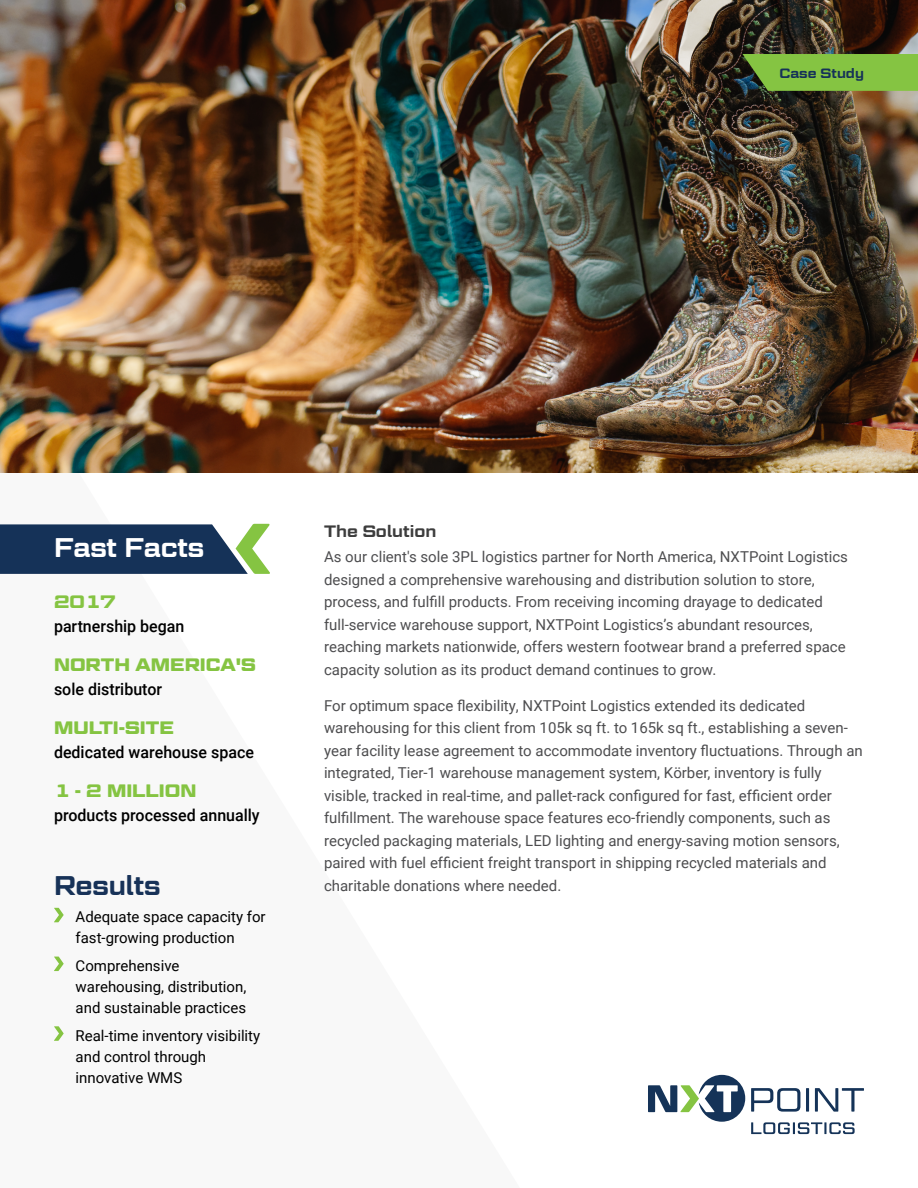
<style>
.page{position:relative;width:918px;height:1188px;background:#fff}
.page>*{position:absolute;margin:0;border:0;box-sizing:border-box;transform-origin:0 0}
.t1{font:600 27px "Geom Graphic";letter-spacing:-.01em;color:#fff}
.t2{font:600 27px "Geom Graphic";letter-spacing:-.01em;color:#173258}
.t3{font:700 18px "Geom Graphic";color:#85c442}
.t4{font:500 16.5px "Roboto";color:#000}
.t5{font:600 16.5px "Geom Graphic";color:#3d3d3d}
.t6{font:15px/22.5px "Roboto";color:#4d4d4f}
.t7{font:15px/21px "Roboto";color:#000}
.t8{font:600 13.5px "Geom Graphic";color:#153258}
</style>
<div class="page">
<img style="left:0;top:0;width:918px;height:472px">
<svg style="left:742px;top:54px;width:176px;height:37px;background:#7cb840"></svg>
<svg style="left:751px;top:1088px;width:49px;height:24px"></svg>
<hr style="left:806px;top:1088px;width:3px;height:24px;background:#153358">
<svg style="left:815px;top:1088px;width:49px;height:24px"></svg>
<svg style="left:648px;top:1075px;width:97px;height:47px"></svg>
<svg style="left:751px;top:1122px;width:104px;height:12px"></svg>
<svg style="left:54px;top:908px;width:10px;height:14px"></svg>
<svg style="left:54px;top:957px;width:10px;height:14px"></svg>
<svg style="left:54px;top:1026px;width:10px;height:15px"></svg>
<svg style="left:0;top:524px;width:270px;height:50px;background:#314d65"></svg>
<p class="t8" style="left:779px;top:65px;width:86px">Case Study</p>
<h1 class="t1" style="left:54px;top:531px;width:152px">Fast Facts</h1>
<p class="t3" style="left:54px;top:591px;width:63px">2017</p>
<p class="t4" style="left:54px;top:615px;width:132px">partnership began</p>
<p class="t3" style="left:54px;top:654px;width:203px">NORTH AMERICA'S</p>
<p class="t4" style="left:54px;top:678px;width:110px">sole distributor</p>
<p class="t3" style="left:54px;top:717px;width:121px">MULTI-SITE</p>
<p class="t4" style="left:54px;top:741px;width:201px">dedicated warehouse space</p>
<p class="t3" style="left:54px;top:780px;width:144px">1 - 2 MILLION</p>
<p class="t4" style="left:54px;top:804px;width:207px">products processed annually</p>
<h1 class="t2" style="left:54px;top:869px;width:108px">Results</h1>
<p class="t7" style="left:76px;top:906px;width:192px">Adequate space capacity for fast-growing production</p>
<p class="t7" style="left:76px;top:955px;width:172px">Comprehensive warehousing, distribution, and sustainable practices</p>
<p class="t7" style="left:76px;top:1024px;width:186px">Real-time inventory visibility and control through innovative WMS</p>
<p class="t5" style="left:324px;top:521px;width:114px">The Solution</p>
<p class="t6" style="left:324px;top:545px;width:526px">As our client's sole 3PL logistics partner for North America, NXTPoint Logistics designed a comprehensive warehousing and distribution solution to store, process, and fulfill products. From receiving incoming drayage to dedicated full-service warehouse support, NXTPoint Logistics’s abundant resources, reaching markets nationwide, offers western footwear brand a preferred space capacity solution as its product demand continues to grow.</p>
<p class="t6" style="left:324px;top:693px;width:540px">For optimum space flexibility, NXTPoint Logistics extended its dedicated warehousing for this client from 105k sq ft. to 165k sq ft., establishing a seven&shy;year facility lease agreement to accommodate inventory fluctuations. Through an integrated, Tier-1 warehouse management system, Körber, inventory is fully visible, tracked in real-time, and pallet-rack configured for fast, efficient order fulfillment. The warehouse space features eco-friendly components, such as recycled packaging materials, LED lighting and energy-saving motion sensors, paired with fuel efficient freight transport in shipping recycled materials and charitable donations where needed.</p>
</div>
